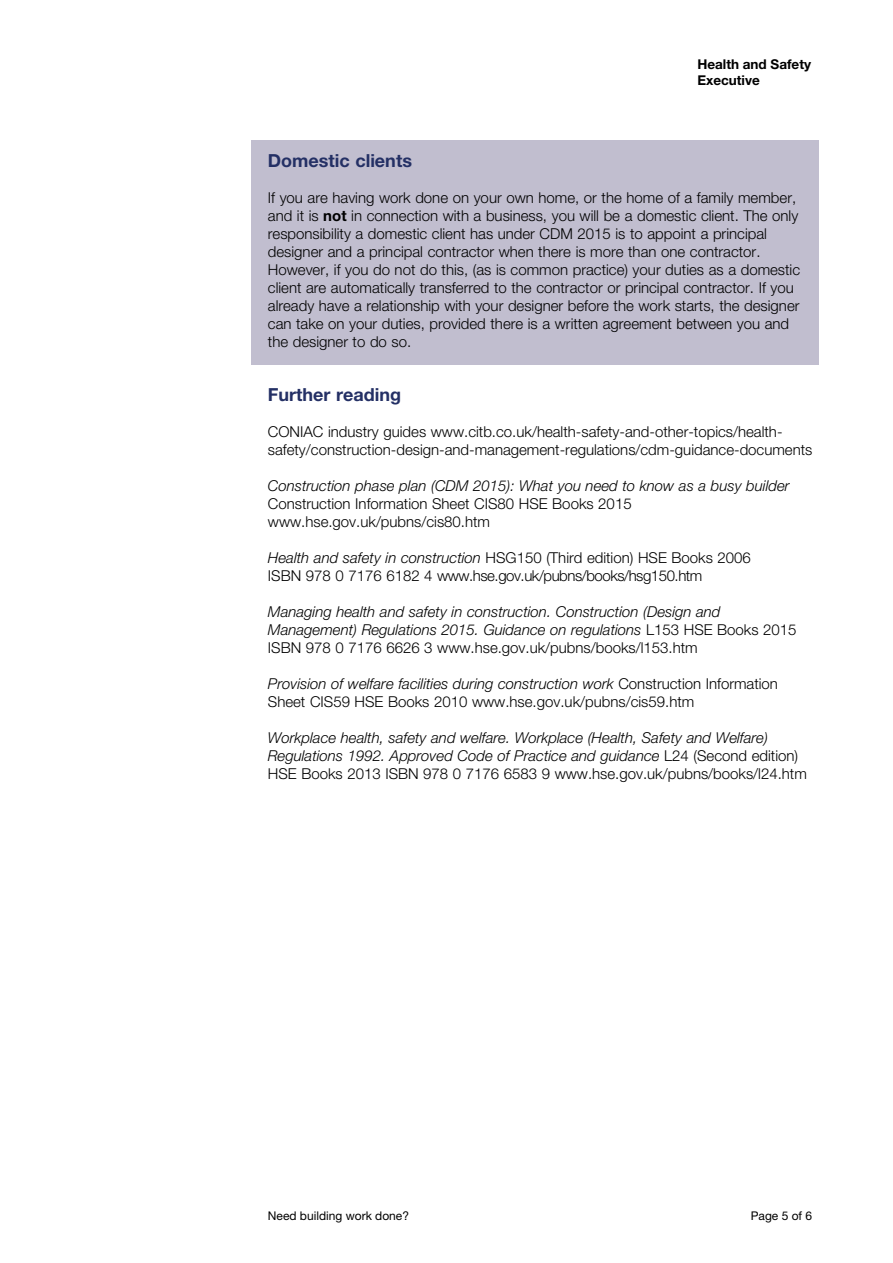
<style>
.page{position:relative;width:893px;height:1263px;background:#fff}
.page>*{position:absolute;margin:0;border:0;box-sizing:border-box;transform-origin:0 0}
.H2__A_head{font:700 18px "Helvetica Neue LT";color:#243065}
.P__bodytext{font:300 15px/18px "Helvetica Neue LT";color:#000}
.P__bodytext-2{font:italic 300 15px/18px "Helvetica Neue LT";color:#000}
.t1{font:700 13.5px/16.5px "Helvetica Neue LT";color:#000}
.t2{font:12px "Helvetica Neue LT";color:#000}
.s1{font-weight:700}
.s2{font-style:italic}
.s3{font-style:normal}
</style>
<div class="page">
<div style="left:251px;top:141px;width:568px;height:224px;background:#c1becf"></div>
<p class="t1" style="left:697px;top:55px;width:115px">Health and Safety<br>Executive</p>
<p class="H2__A_head" style="left:268px;top:149px;width:146px">Domestic clients</p>
<p class="P__bodytext" style="left:268px;top:188px;width:534px">If you are having work done on your own home, or the home of a family member, and it is <span class="s1">not</span> in connection with a business, you will be a domestic client. The only responsibility a domestic client has under CDM 2015 is to appoint a principal designer and a principal contractor when there is more than one contractor.<br>However, if you do not do this, (as is common practice) your duties as a domestic client are automatically transferred to the contractor or principal contractor. If you already have a relationship with your designer before the work starts, the designer can take on your duties, provided there is a written agreement between you and the designer to do so.</p>
<p class="H2__A_head" style="left:268px;top:383px;width:135px">Further reading</p>
<p class="P__bodytext" style="left:268px;top:422px;width:546px">CONIAC industry guides www.citb.co.uk/health-safety-and-other-topics/health&shy;safety/construction-design-and-management-regulations/cdm-guidance-documents</p>
<p class="P__bodytext" style="left:268px;top:476px;width:523px"><span class="s2">Construction phase plan (CDM 2015): What you need to know as a busy builder<br></span>Construction Information Sheet CIS80 HSE Books 2015 www.hse.gov.uk/pubns/cis80.htm</p>
<p class="P__bodytext" style="left:268px;top:548px;width:484px"><span class="s2">Health and safety in construction</span> HSG150 (Third edition) HSE Books 2006<br>ISBN 978 0 7176 6182 4 www.hse.gov.uk/pubns/books/hsg150.htm</p>
<p class="P__bodytext-2" style="left:268px;top:602px;width:530px">Managing health and safety in construction. Construction (Design and<br>Management) Regulations 2015. Guidance on regulations <span class="s3">L153 HSE Books 2015<br>ISBN 978 0 7176 6626 3 www.hse.gov.uk/pubns/books/l153.htm</span></p>
<p class="P__bodytext" style="left:268px;top:674px;width:512px"><span class="s2">Provision of welfare facilities during construction work</span> Construction Information<br>Sheet CIS59 HSE Books 2010 www.hse.gov.uk/pubns/cis59.htm</p>
<p class="P__bodytext-2" style="left:268px;top:728px;width:540px">Workplace health, safety and welfare. Workplace (Health, Safety and Welfare)<br>Regulations 1992. Approved Code of Practice and guidance <span class="s3">L24 (Second edition)<br>HSE Books 2013 ISBN 978 0 7176 6583 9 www.hse.gov.uk/pubns/books/l24.htm</span></p>
<p class="t2" style="left:268px;top:1209px;width:143px">Need building work done?</p>
<p class="t2" style="left:751px;top:1209px;width:63px">Page 5 of 6</p>
</div>
